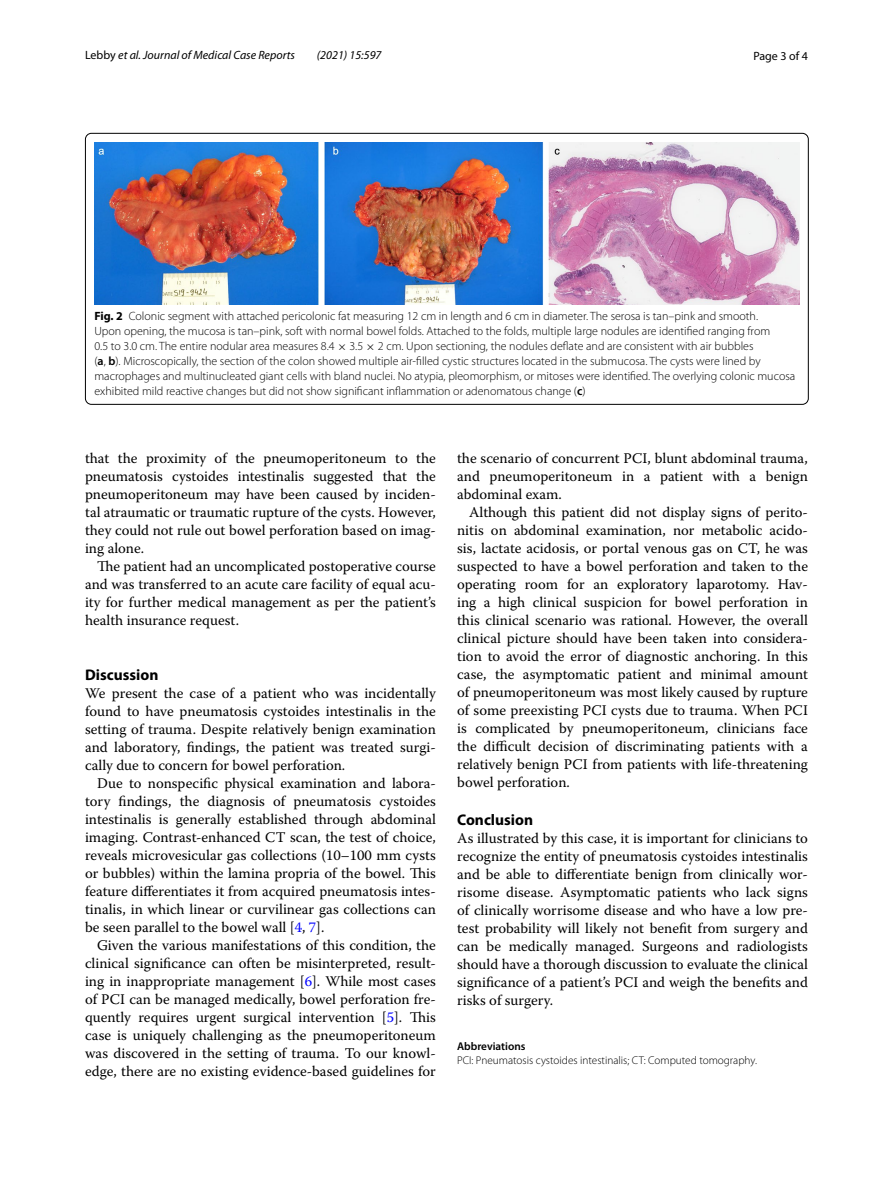
<style>
.page{position:relative;width:893px;height:1187px;background:#fff}
.page>*{position:absolute;margin:0;border:0;box-sizing:border-box;transform-origin:0 0}
.t1{font:700 15.45px "Myriad Pro";color:#000}
.t2{font:14.7px/18px "Warnock Pro";color:#000;text-align:justify}
.t3{font:300 12px/15px "Myriad Pro";color:#000}
.t4{font:italic 12px "Myriad Pro";color:#000}
.t5{font:12px "Myriad Pro";color:#000}
.t6{font:300 11.25px "Myriad Pro";color:#000}
.t7{font:600 11.25px "Myriad Pro";color:#000}
.s1{font-style:normal}
.s2{font-weight:700}
.s3{font-family:"MTSY";font-weight:400}
.s4{font-weight:600}
.s5{color:#00f}
</style>
<div class="page">
<img style="left:94px;top:142px;width:706px;height:163px">
<div style="left:85px;top:133px;width:723px;height:271px;border:1px solid #000;border-radius:6px"></div>
<p class="t4" style="left:85px;top:48px;width:211px"><span class="s1">Lebby</span> et al. Journal of Medical Case Reports</p>
<p class="t4" style="left:317px;top:48px;width:66px">(2021) 15:597</p>
<p class="t5" style="left:753px;top:48px;width:56px">Page 3 of 4</p>
<p class="t3" style="left:94px;top:308px;width:702px"><span class="s2">Fig. 2</span> Colonic segment with attached pericolonic fat measuring 12 cm in length and 6 cm in diameter. The serosa is tan–pink and smooth.<br>Upon opening, the mucosa is tan–pink, soft with normal bowel folds. Attached to the folds, multiple large nodules are identified ranging from<br>0.5 to 3.0 cm. The entire nodular area measures 8.4 <span class="s3">×</span> 3.5 <span class="s3">×</span> 2 cm. Upon sectioning, the nodules deflate and are consistent with air bubbles<br>(<span class="s4">a</span>, <span class="s4">b</span>). Microscopically, the section of the colon showed multiple air-filled cystic structures located in the submucosa. The cysts were lined by macrophages and multinucleated giant cells with bland nuclei. No atypia, pleomorphism, or mitoses were identified. The overlying colonic mucosa exhibited mild reactive changes but did not show significant inflammation or adenomatous change (<span class="s4">c</span>)</p>
<p class="t2" style="left:85px;top:449px;width:352px">that the proximity of the pneumoperitoneum to the pneumatosis cystoides intestinalis suggested that the pneumoperitoneum may have been caused by inciden&shy;tal atraumatic or traumatic rupture of the cysts. However, they could not rule out bowel perforation based on imag&shy;ing alone.</p>
<p class="t2" style="left:85px;top:557px;width:352px;text-indent:12px">The patient had an uncomplicated postoperative course and was transferred to an acute care facility of equal acu&shy;ity for further medical management as per the patient’s health insurance request.</p>
<p class="t1" style="left:85px;top:664px;width:75px">Discussion</p>
<p class="t2" style="left:85px;top:683px;width:352px">We present the case of a patient who was incidentally found to have pneumatosis cystoides intestinalis in the setting of trauma. Despite relatively benign examination and laboratory, findings, the patient was treated surgi&shy;cally due to concern for bowel perforation.</p>
<p class="t2" style="left:85px;top:773px;width:352px;text-indent:12px">Due to nonspecific physical examination and labora&shy;tory findings, the diagnosis of pneumatosis cystoides intestinalis is generally established through abdominal imaging. Contrast-enhanced CT scan, the test of choice, reveals microvesicular gas collections (10–100 mm cysts or bubbles) within the lamina propria of the bowel. This feature differentiates it from acquired pneumatosis intes&shy;tinalis, in which linear or curvilinear gas collections can be seen parallel to the bowel wall [<span class="s5">4</span>, <span class="s5">7</span>].</p>
<p class="t2" style="left:85px;top:935px;width:352px;text-indent:12px">Given the various manifestations of this condition, the clinical significance can often be misinterpreted, result&shy;ing in inappropriate management [<span class="s5">6</span>]. While most cases of PCI can be managed medically, bowel perforation fre&shy;quently requires urgent surgical intervention [<span class="s5">5</span>]. This case is uniquely challenging as the pneumoperitoneum was discovered in the setting of trauma. To our knowl&shy;edge, there are no existing evidence-based guidelines for</p>
<p class="t2" style="left:457px;top:449px;width:352px">the scenario of concurrent PCI, blunt abdominal trauma, and pneumoperitoneum in a patient with a benign abdominal exam.</p>
<p class="t2" style="left:457px;top:503px;width:352px;text-indent:12px">Although this patient did not display signs of perito&shy;nitis on abdominal examination, nor metabolic acido&shy;sis, lactate acidosis, or portal venous gas on CT, he was suspected to have a bowel perforation and taken to the operating room for an exploratory laparotomy. Hav&shy;ing a high clinical suspicion for bowel perforation in this clinical scenario was rational. However, the overall clinical picture should have been taken into considera&shy;tion to avoid the error of diagnostic anchoring. In this case, the asymptomatic patient and minimal amount of pneumoperitoneum was most likely caused by rupture of some preexisting PCI cysts due to trauma. When PCI is complicated by pneumoperitoneum, clinicians face the difficult decision of discriminating patients with a relatively benign PCI from patients with life-threatening bowel perforation.</p>
<p class="t1" style="left:457px;top:809px;width:77px">Conclusion</p>
<p class="t2" style="left:457px;top:828px;width:352px">As illustrated by this case, it is important for clinicians to recognize the entity of pneumatosis cystoides intestinalis and be able to differentiate benign from clinically wor&shy;risome disease. Asymptomatic patients who lack signs of clinically worrisome disease and who have a low pre&shy;test probability will likely not benefit from surgery and can be medically managed. Surgeons and radiologists should have a thorough discussion to evaluate the clinical significance of a patient’s PCI and weigh the benefits and risks of surgery.</p>
<p class="t7" style="left:457px;top:1039px;width:70px">Abbreviations</p>
<p class="t6" style="left:457px;top:1053px;width:301px">PCI: Pneumatosis cystoides intestinalis; CT: Computed tomography.</p>
</div>
